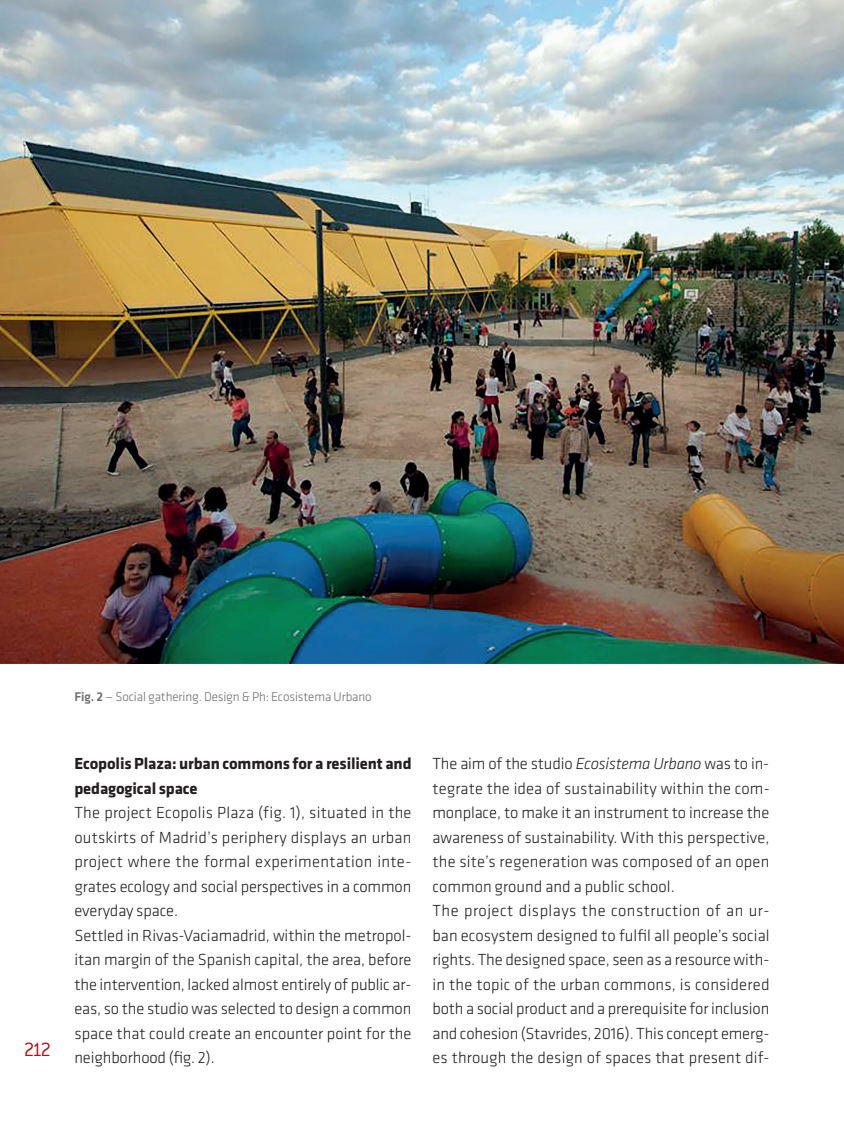
<style>
.page{position:relative;width:844px;height:1141px;background:#fff}
.page>*{position:absolute;margin:0;border:0;box-sizing:border-box;transform-origin:0 0}
.t1{font:300 21px "Conduit ITC";color:#b00d15}
.t2{font:300 16.62px/24.5px "Klavika";color:#231f20}
.t3{font:700 16.62px/24.5px "Klavika";letter-spacing:-.01em;color:#231f20}
.t4{font:300 13.12px "Klavika";letter-spacing:-.01em;color:#6c6d70}
.s1{font-weight:500}
.s2{font-style:italic}
</style>
<div class="page">
<img style="left:0;top:0;width:843px;height:664px">
<p class="t1" style="left:24px;top:1038px;width:29px">212</p>
<p class="t4" style="left:74px;top:690px;width:299px"><span class="s1">Fig. 2</span> — Social gathering. Design &amp; Ph: Ecosistema Urbano</p>
<p class="t3" style="left:74px;top:752px;width:338px">Ecopolis Plaza: urban commons for a resilient and pedagogical space</p>
<p class="t2" style="left:74px;top:801px;width:338px">The project Ecopolis Plaza (fig. 1), situated in the outskirts of Madrid’s periphery displays an urban project where the formal experimentation inte&shy;grates ecology and social perspectives in a common everyday space.<br>Settled in Rivas-Vaciamadrid, within the metropol&shy;itan margin of the Spanish capital, the area, before the intervention, lacked almost entirely of public ar&shy;eas, so the studio was selected to design a common space that could create an encounter point for the neighborhood (fig. 2).</p>
<p class="t2" style="left:432px;top:752px;width:338px">The aim of the studio <span class="s2">Ecosistema Urbano</span> was to in&shy;tegrate the idea of sustainability within the com&shy;monplace, to make it an instrument to increase the awareness of sustainability. With this perspective, the site’s regeneration was composed of an open common ground and a public school.<br>The project displays the construction of an ur&shy;ban ecosystem designed to fulfil all people’s social rights. The designed space, seen as a resource with&shy;in the topic of the urban commons, is considered both a social product and a prerequisite for inclusion and cohesion (Stavrides, 2016). This concept emerg&shy;es through the design of spaces that present dif-</p>
</div>
